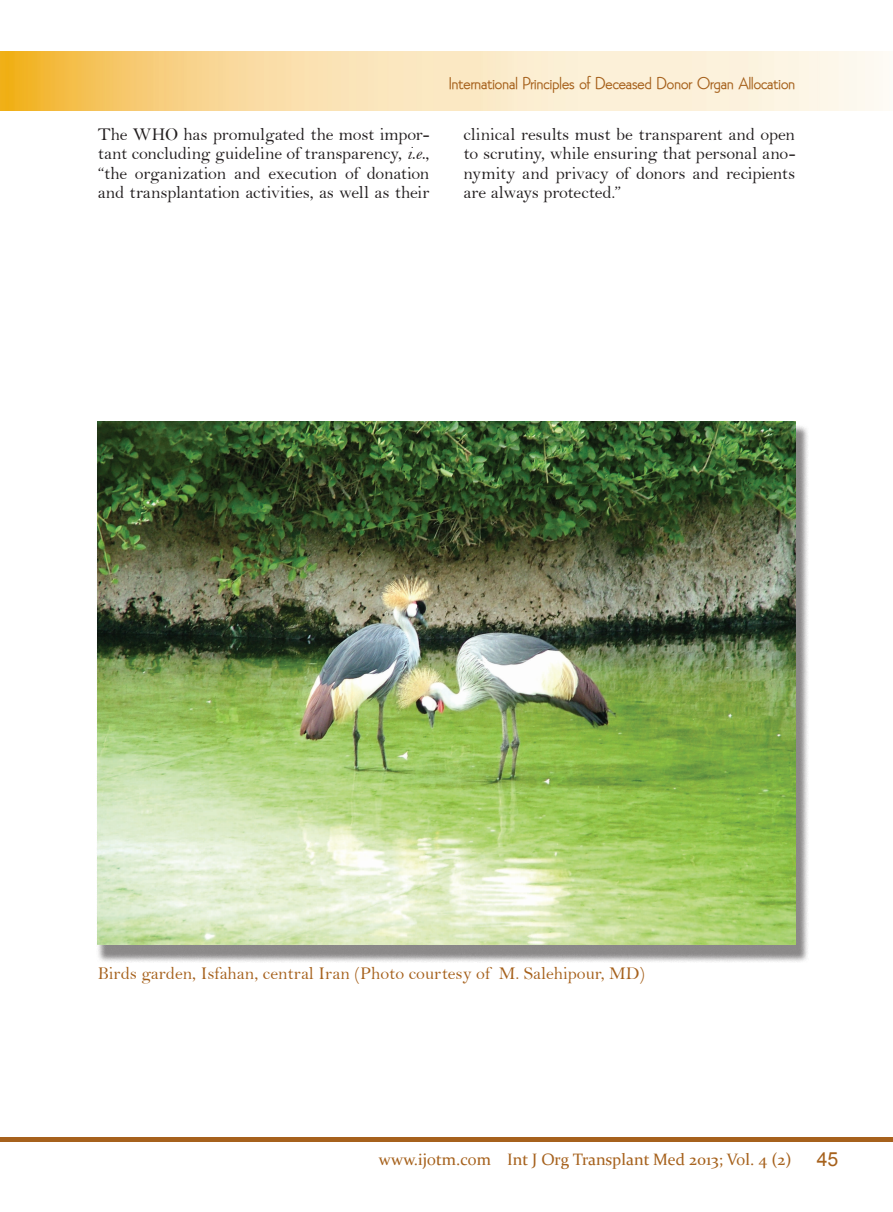
<style>
.page{position:relative;width:893px;height:1212px;background:#fff}
.page>*{position:absolute;margin:0;border:0;box-sizing:border-box;transform-origin:0 0}
.t1{font:19.5px "Arial";color:#a6611c}
.Body{font:18px/19.5px "Bell";letter-spacing:-.015em;color:#231f20;text-align:justify}
.Photo_Legend{font:18px "Bell";color:#a6611c}
.Running_Title{font:16.5px "Bennie Goethe SH";color:#a6611c}
.t2{font:16.5px "Constantia";color:#a6611c}
.s1{font-family:"Bell MT Italic"}
</style>
<div class="page">
<div style="left:0;top:1137px;width:893px;height:5px;background:#a6611c"></div>
<img style="left:0;top:52px;width:883px;height:59px">
<div style="left:96px;top:424px;width:713px;height:539px;background:#231f20;opacity:.54"></div>
<img style="left:98px;top:421px;width:697px;height:523px">
<p class="Running_Title" style="left:449px;top:73px;width:348px">International Principles of Deceased Donor Organ Allocation</p>
<p class="Body" style="left:98px;top:124px;width:333px">The WHO has promulgated the most impor&shy;tant concluding guideline of transparency, <span class="s1">i.e.</span>, “the organization and execution of donation and transplantation activities, as well as their</p>
<p class="Body" style="left:463px;top:124px;width:333px">clinical results must be transparent and open to scrutiny, while ensuring that personal ano&shy;nymity and privacy of donors and recipients are always protected.”</p>
<p class="Photo_Legend" style="left:98px;top:963px;width:549px">Birds garden, Isfahan, central Iran (Photo courtesy of M. Salehipour, MD)</p>
<p class="t2" style="left:379px;top:1148px;width:414px">www.ijotm.com Int J Org Transplant Med 2013; Vol. 4 (2)</p>
<p class="t1" style="left:817px;top:1146px;width:23px">45</p>
</div>
